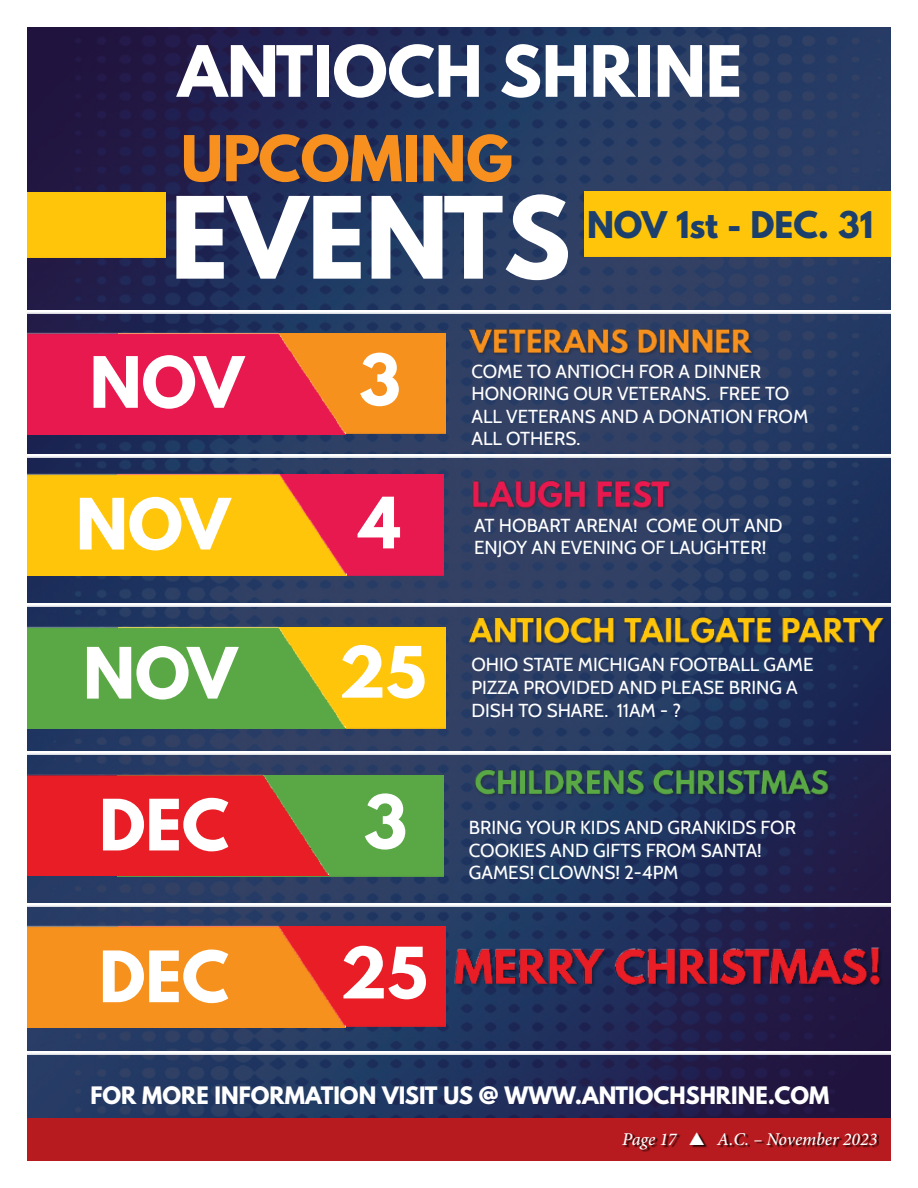
<style>
.page{position:relative;width:918px;height:1188px;background:#fff}
.page>*{position:absolute;margin:0;border:0;box-sizing:border-box;transform-origin:0 0}
.t1{font:700 100.35px "League Spartan";color:#fff}
.t2{font:700 65.7px "League Spartan";color:#fff}
.t3{font:700 62.7px "League Spartan";color:#fff}
.t4{font:700 55.95px "League Spartan";color:#f7901e}
.t5{font:700 32.55px "League Spartan";color:#1c3f6c}
.t6{font:700 21.3px "League Spartan";color:#fff}
.t7{font:18.75px/22.5px "Cabin";color:#fff}
.t8{font:italic 500 18px "Minion Pro";color:#fff}
</style>
<div class="page">
<img style="left:27px;top:27px;width:864px;height:1092px">
<div style="left:345px;top:405px;width:100px;height:28px;background:#f7911e"></div>
<img style="left:345px;top:713px;width:100px;height:15px">
<img style="left:27px;top:299px;width:318px;height:135px">
<img style="left:27px;top:892px;width:318px;height:135px">
<img style="left:27px;top:594px;width:318px;height:135px">
<img style="left:27px;top:604px;width:220px;height:3px">
<img style="left:27px;top:904px;width:864px;height:2px">
<img style="left:27px;top:1052px;width:205px;height:2px">
<img style="left:27px;top:311px;width:220px;height:2px">
<img style="left:247px;top:294px;width:644px;height:111px">
<img style="left:247px;top:577px;width:644px;height:136px">
<img style="left:232px;top:907px;width:659px;height:156px">
<img style="left:347px;top:445px;width:544px;height:116px">
<img style="left:297px;top:731px;width:594px;height:128px">
<div style="left:585px;top:191px;width:306px;height:65px;background:#ffc50b"></div>
<div style="left:347px;top:475px;width:97px;height:100px;background:#e7194f"></div>
<div style="left:117px;top:776px;width:327px;height:100px;background:#5aa845"></div>
<div style="left:27px;top:193px;width:138px;height:65px;background:#ffc50b"></div>
<img style="left:27px;top:441px;width:320px;height:135px">
<img style="left:27px;top:741px;width:302px;height:134px">
<div style="left:27px;top:1119px;width:864px;height:42px;background:#b81b1f"></div>
<div style="left:623px;top:1133px;width:256px;height:19px;background:#000;opacity:.75"></div>
<p class="t3" style="left:178px;top:22px;width:566px">ANTIOCH SHRINE</p>
<p class="t4" style="left:181px;top:115px;width:333px">UPCOMING</p>
<p class="t1" style="left:170px;top:160px;width:402px">EVENTS</p>
<p class="t5" style="left:587px;top:200px;width:288px">NOV 1st - DEC. 31</p>
<p class="t3" style="left:90px;top:333px;width:155px">NOV</p>
<p class="t3" style="left:359px;top:331px;width:43px">3</p>
<p class="t3" style="left:76px;top:475px;width:155px">NOV</p>
<p class="t3" style="left:359px;top:474px;width:43px">4</p>
<p class="t3" style="left:83px;top:624px;width:155px">NOV</p>
<p class="t3" style="left:339px;top:623px;width:89px">25</p>
<p class="t3" style="left:99px;top:776px;width:131px">DEC</p>
<p class="t2" style="left:364px;top:771px;width:45px">3</p>
<p class="t3" style="left:99px;top:928px;width:131px">DEC</p>
<p class="t3" style="left:340px;top:924px;width:89px">25</p>
<p class="t7" style="left:472px;top:358px;width:338px">COME TO ANTIOCH FOR A DINNER<br>HONORING OUR VETERANS. FREE TO<br>ALL VETERANS AND A DONATION FROM<br>ALL OTHERS.</p>
<p class="t7" style="left:474px;top:513px;width:310px">AT HOBART ARENA! COME OUT AND<br>ENJOY AN EVENING OF LAUGHTER!</p>
<p class="t7" style="left:471px;top:652px;width:344px">OHIO STATE MICHIGAN FOOTBALL GAME<br>PIZZA PROVIDED AND PLEASE BRING A<br>DISH TO SHARE. 11AM - ?</p>
<p class="t7" style="left:469px;top:815px;width:329px">BRING YOUR KIDS AND GRANKIDS FOR<br>COOKIES AND GIFTS FROM SANTA!<br>GAMES! CLOWNS! 2-4PM</p>
<p class="t6" style="left:90px;top:1078px;width:741px">FOR MORE INFORMATION VISIT US @ WWW.ANTIOCHSHRINE.COM</p>
<p class="t8" style="left:622px;top:1127px;width:257px">Page 17 ▲ A.C. – November 2023</p>
</div>
